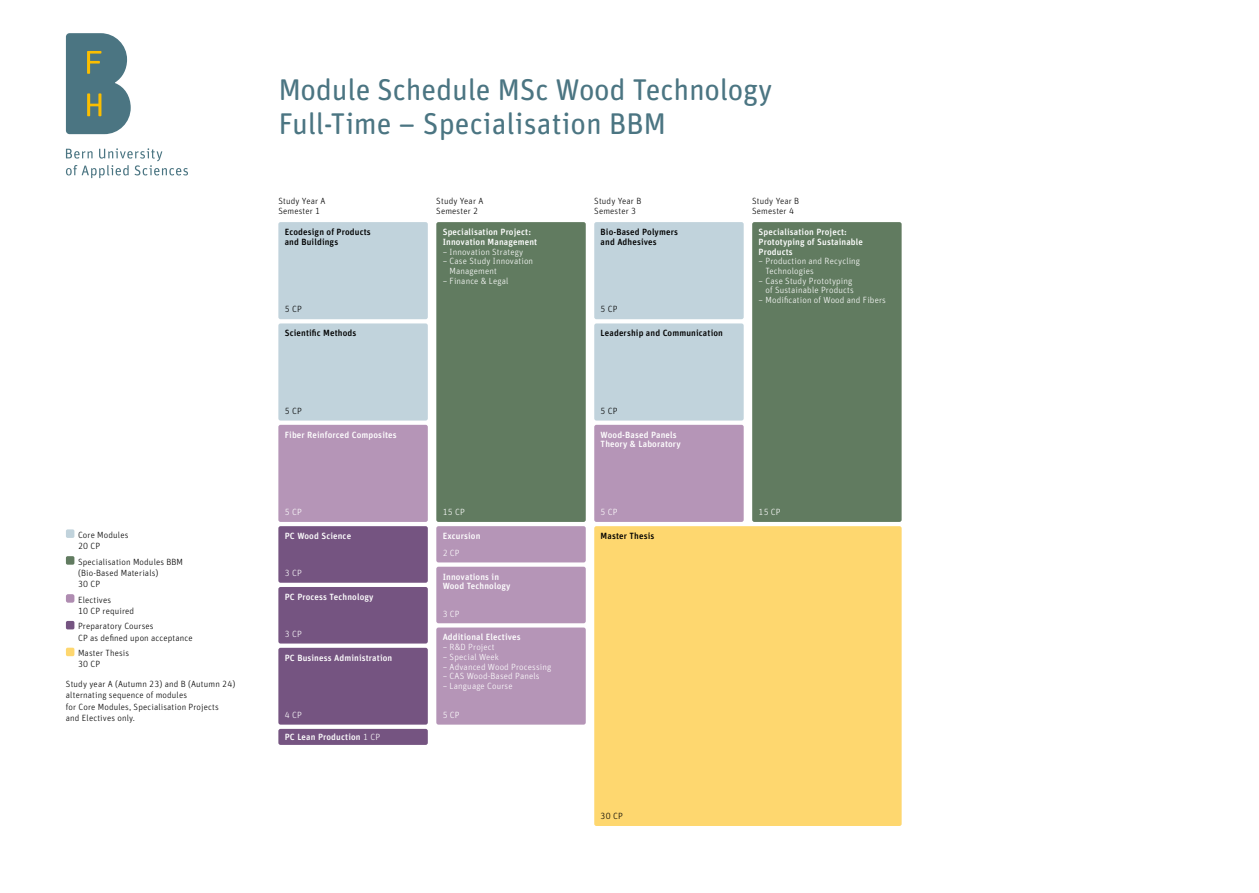
<style>
.page{position:relative;width:1259px;height:893px;background:#fff}
.page>*{position:absolute;margin:0;border:0;box-sizing:border-box;transform-origin:0 0}
.t1{font:30px/34px "Unit Rounded Pro";letter-spacing:-.01em;color:#4b7582}
.t2{font:300 9px/11.2px "Unit Rounded Pro";letter-spacing:.015em;color:#000}
.t3{font:500 9px/9.8px "Unit Rounded Pro";letter-spacing:.015em;color:#fff}
.t4{font:300 9px/9.8px "Unit Rounded Pro";letter-spacing:.015em;color:#fff}
.t5{font:500 9px/9.8px "Unit Rounded Pro";letter-spacing:.015em;color:#000}
.s1{font-weight:300}
</style>
<div class="page">
<div style="left:66px;top:529px;width:8px;height:9px;background:#c1d3dc;border-radius:2px"></div>
<div style="left:66px;top:556px;width:8px;height:9px;background:#617b60;border-radius:2px"></div>
<div style="left:66px;top:594px;width:8px;height:9px;background:#af8cb1;border-radius:2px"></div>
<div style="left:66px;top:621px;width:8px;height:8px;background:#755481;border-radius:2px"></div>
<div style="left:66px;top:648px;width:8px;height:8px;background:#fed76f;border-radius:2px"></div>
<div style="left:594px;top:526px;width:307px;height:300px;background:#fed76f;border-radius:2px"></div>
<svg style="left:66px;top:33px;width:65px;height:101px;background:#668789"></svg>
<svg style="left:66px;top:148px;width:122px;height:30px"></svg>
<div style="left:278px;top:425px;width:150px;height:97px;background:#b595b7;border-radius:2px"></div>
<div style="left:278px;top:323px;width:150px;height:98px;background:#c1d3dc;border-radius:2px"></div>
<div style="left:278px;top:222px;width:150px;height:97px;background:#c1d3dc;border-radius:2px"></div>
<div style="left:436px;top:222px;width:150px;height:300px;background:#617b60;border-radius:2px"></div>
<div style="left:436px;top:567px;width:150px;height:56px;background:#b595b7;border-radius:2px"></div>
<div style="left:436px;top:526px;width:150px;height:36px;background:#b595b7;border-radius:2px"></div>
<div style="left:436px;top:627px;width:150px;height:98px;background:#b595b7;border-radius:2px"></div>
<div style="left:594px;top:222px;width:149px;height:97px;background:#c1d3dc;border-radius:2px"></div>
<div style="left:594px;top:323px;width:149px;height:98px;background:#c1d3dc;border-radius:2px"></div>
<div style="left:594px;top:425px;width:149px;height:97px;background:#b595b7;border-radius:2px"></div>
<div style="left:752px;top:222px;width:149px;height:300px;background:#617b60;border-radius:2px"></div>
<div style="left:278px;top:526px;width:150px;height:57px;background:#755481;border-radius:2px"></div>
<div style="left:278px;top:648px;width:150px;height:77px;background:#755481;border-radius:2px"></div>
<div style="left:278px;top:587px;width:150px;height:56px;background:#755481;border-radius:2px"></div>
<div style="left:278px;top:729px;width:150px;height:16px;background:#755481;border-radius:2px"></div>
<p class="t2" style="left:78px;top:529px;width:52px">Core Modules<br>20 CP</p>
<p class="t2" style="left:78px;top:556px;width:107px">Specialisation Modules BBM (Bio-Based Materials)<br>30 CP</p>
<p class="t2" style="left:78px;top:594px;width:58px">Electives<br>10 CP required</p>
<p class="t2" style="left:78px;top:620px;width:116px">Preparatory Courses<br>CP as defined upon acceptance</p>
<p class="t2" style="left:78px;top:647px;width:53px">Master Thesis<br>30 CP</p>
<p class="t2" style="left:66px;top:678px;width:171px">Study year A (Autumn 23) and B (Autumn 24) alternating sequence of modules<br>for Core Modules, Specialisation Projects<br>and Electives only.</p>
<h1 class="t1" style="left:278px;top:71px;width:495px">Module Schedule MSc Wood Technology<br>Full-Time – Specialisation BBM</h1>
<p class="t2" style="left:278px;top:196px;width:49px;line-height:9.8px">Study Year A<br>Semester 1</p>
<p class="t2" style="left:436px;top:196px;width:49px;line-height:9.8px">Study Year A<br>Semester 2</p>
<p class="t2" style="left:752px;top:196px;width:49px;line-height:9.8px">Study Year B<br>Semester 4</p>
<p class="t2" style="left:594px;top:196px;width:49px;line-height:9.8px">Study Year B<br>Semester 3</p>
<p class="t5" style="left:285px;top:227px;width:88px">Ecodesign of Products and Buildings</p>
<p class="t2" style="left:285px;top:304px;width:19px">5 CP</p>
<p class="t5" style="left:285px;top:328px;width:73px">Scientific Methods</p>
<p class="t2" style="left:285px;top:405px;width:19px">5 CP</p>
<p class="t3" style="left:285px;top:429px;width:113px">Fiber Reinforced Composites</p>
<p class="t4" style="left:285px;top:507px;width:19px">5 CP</p>
<p class="t3" style="left:285px;top:531px;width:68px">PC Wood Science</p>
<p class="t4" style="left:285px;top:568px;width:19px">3 CP</p>
<p class="t3" style="left:285px;top:591px;width:90px">PC Process Technology</p>
<p class="t4" style="left:285px;top:629px;width:19px">3 CP</p>
<p class="t3" style="left:285px;top:652px;width:109px">PC Business Administration</p>
<p class="t4" style="left:285px;top:710px;width:19px">4 CP</p>
<p class="t3" style="left:285px;top:732px;width:97px">PC Lean Production <span class="s1">1 CP</span></p>
<p class="t3" style="left:443px;top:227px;width:96px">Specialisation Project:<br>Innovation Management</p>
<p class="t4" style="left:443px;top:246px;width:82px">– Innovation Strategy</p>
<p class="t4" style="left:449px;top:256px;width:85px;text-indent:-7px">– Case Study Innovation<br>Management</p>
<p class="t4" style="left:443px;top:276px;width:67px">– Finance &amp; Legal</p>
<p class="t4" style="left:443px;top:507px;width:24px">15 CP</p>
<p class="t3" style="left:443px;top:531px;width:39px">Excursion</p>
<p class="t4" style="left:443px;top:547px;width:19px">2 CP</p>
<p class="t3" style="left:443px;top:571px;width:69px">Innovations in<br>Wood Technology</p>
<p class="t4" style="left:443px;top:608px;width:19px">3 CP</p>
<p class="t3" style="left:443px;top:632px;width:79px">Additional Electives</p>
<p class="t4" style="left:443px;top:642px;width:53px">– R&amp;D Project</p>
<p class="t4" style="left:443px;top:652px;width:58px">– Special Week</p>
<p class="t4" style="left:443px;top:661px;width:110px">– Advanced Wood Processing</p>
<p class="t4" style="left:443px;top:671px;width:98px">– CAS Wood-Based Panels</p>
<p class="t4" style="left:443px;top:681px;width:71px">– Language Course</p>
<p class="t4" style="left:443px;top:710px;width:19px">5 CP</p>
<p class="t5" style="left:600px;top:227px;width:79px">Bio-Based Polymers and Adhesives</p>
<p class="t2" style="left:600px;top:304px;width:19px">5 CP</p>
<p class="t5" style="left:600px;top:328px;width:124px">Leadership and Communication</p>
<p class="t2" style="left:600px;top:405px;width:19px">5 CP</p>
<p class="t3" style="left:600px;top:429px;width:82px">Wood-Based Panels<br>Theory &amp; Laboratory</p>
<p class="t4" style="left:600px;top:507px;width:19px">5 CP</p>
<p class="t5" style="left:600px;top:531px;width:55px">Master Thesis</p>
<p class="t3" style="left:758px;top:227px;width:106px">Specialisation Project:<br>Prototyping of Sustainable<br>Products</p>
<p class="t4" style="left:765px;top:256px;width:96px;text-indent:-7px">– Production and Recycling<br>Technologies</p>
<p class="t4" style="left:758px;top:276px;width:97px;text-align:right">– Case Study Prototyping of Sustainable Products</p>
<p class="t4" style="left:758px;top:295px;width:129px">– Modification of Wood and Fibers</p>
<p class="t4" style="left:758px;top:507px;width:24px">15 CP</p>
<p class="t2" style="left:600px;top:810px;width:24px">30 CP</p>
</div>
